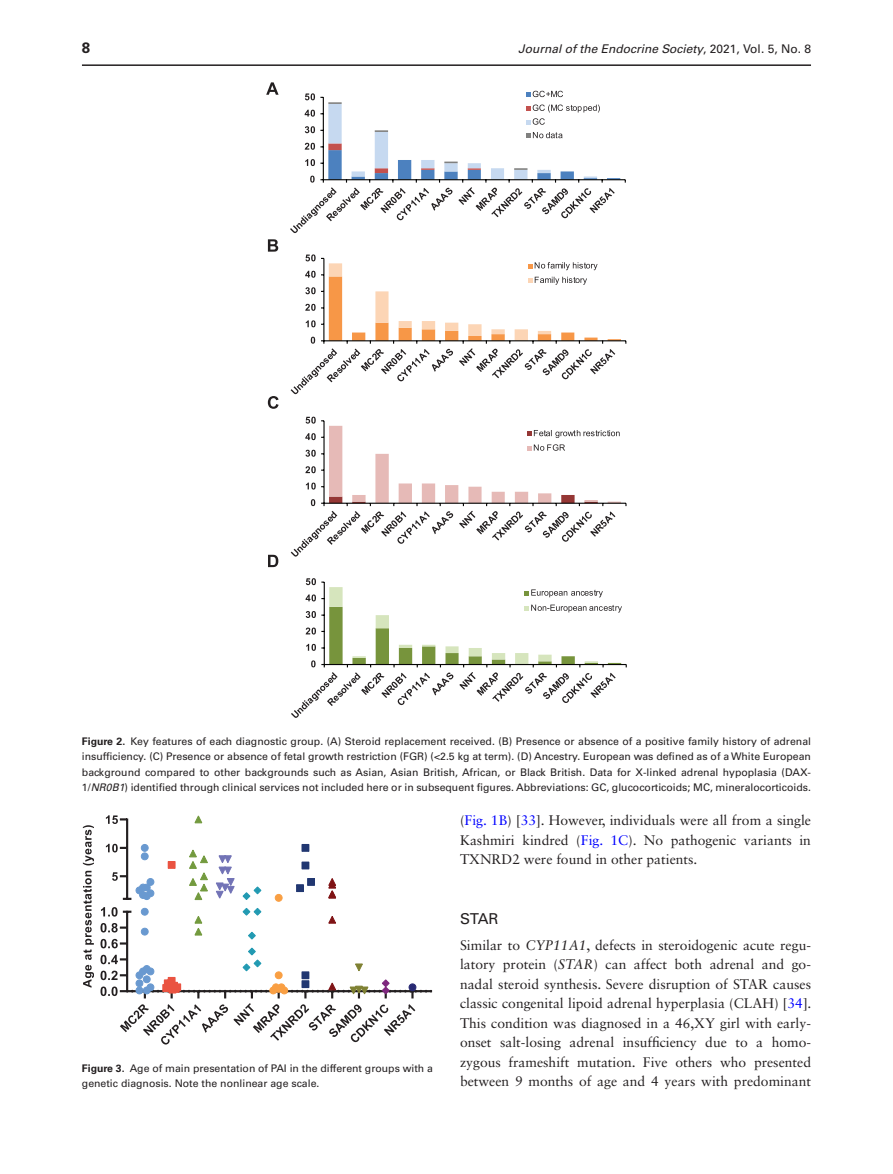
<style>
.page{position:relative;width:893px;height:1174px;background:#fff}
.page>*{position:absolute;margin:0;border:0;box-sizing:border-box;transform-origin:0 0}
.t1{font:15px "Univers LT Std";color:#231f20}
.t2{font:700 15px "Univers LT Std";color:#231f20}
.t3{font:13.8px/19.5px "Sabon LT Std";color:#231f20;text-align:justify}
.t4{font:italic 12px "Univers LT Std";color:#231f20}
.t5{font:10.5px/15.3px "Univers LT Std";color:#231f20;text-align:justify}
.s1{font-style:normal}
.s2{font-weight:700}
.s3{font-style:italic}
.s4{color:#00f}
</style>
<div class="page">
<hr style="left:82px;top:64px;width:729px;height:2px;background:#231f20">
<svg style="left:266px;top:82px;width:13px;height:13px"></svg>
<svg style="left:268px;top:239px;width:10px;height:13px"></svg>
<svg style="left:268px;top:396px;width:11px;height:13px"></svg>
<svg style="left:268px;top:555px;width:10px;height:12px"></svg>
<svg style="left:290px;top:91px;width:336px;height:142px"></svg>
<svg style="left:291px;top:254px;width:335px;height:140px"></svg>
<svg style="left:291px;top:416px;width:335px;height:140px"></svg>
<svg style="left:291px;top:578px;width:336px;height:140px"></svg>
<hr style="left:126px;top:818px;width:2px;height:81px;background:#231f20">
<svg style="left:123px;top:897px;width:8px;height:3px"></svg>
<svg style="left:112px;top:872px;width:15px;height:8px"></svg>
<svg style="left:106px;top:843px;width:21px;height:9px"></svg>
<svg style="left:106px;top:815px;width:21px;height:9px"></svg>
<svg style="left:328px;top:878px;width:8px;height:20px"></svg>
<div style="left:302px;top:844px;width:7px;height:7px;background:#213771"></div>
<div style="left:308px;top:878px;width:6px;height:7px;background:#213771"></div>
<div style="left:307px;top:878px;width:8px;height:7px;border:1px solid #213771"></div>
<div style="left:297px;top:884px;width:6px;height:7px;background:#213771"></div>
<div style="left:296px;top:884px;width:8px;height:7px;border:1px solid #213771"></div>
<div style="left:302px;top:862px;width:7px;height:7px;background:#213771"></div>
<div style="left:275px;top:894px;width:7px;height:7px;background:#f99f43;border-radius:50%"></div>
<div style="left:275px;top:894px;width:7px;height:7px;border:1px solid #f99f43;border-radius:50%"></div>
<svg style="left:242px;top:886px;width:20px;height:14px"></svg>
<svg style="left:216px;top:855px;width:19px;height:44px"></svg>
<svg style="left:100px;top:907px;width:332px;height:137px"></svg>
<svg style="left:194px;top:815px;width:9px;height:8px"></svg>
<svg style="left:189px;top:849px;width:19px;height:51px"></svg>
<div style="left:163px;top:984px;width:7px;height:7px;background:#ea5341"></div>
<div style="left:174px;top:983px;width:7px;height:8px;border:1px solid #ea5341"></div>
<div style="left:172px;top:985px;width:7px;height:7px;background:#ea5341"></div>
<div style="left:169px;top:986px;width:7px;height:7px;background:#ea5341"></div>
<div style="left:171px;top:982px;width:7px;height:7px;background:#ea5341"></div>
<div style="left:164px;top:979px;width:7px;height:7px;background:#ea5341"></div>
<div style="left:164px;top:979px;width:7px;height:8px;border:1px solid #ea5341"></div>
<div style="left:168px;top:977px;width:7px;height:7px;background:#ea5341"></div>
<div style="left:168px;top:861px;width:7px;height:7px;background:#ea5341"></div>
<div style="left:141px;top:908px;width:7px;height:7px;background:#6999d0;border-radius:50%"></div>
<div style="left:141px;top:908px;width:7px;height:7px;border:1px solid #6999d0;border-radius:50%"></div>
<div style="left:139px;top:967px;width:8px;height:8px;background:#6999d0;border:1px solid #6999d0;border-radius:50%"></div>
<div style="left:143px;top:986px;width:7px;height:8px;background:#6999d0;border:1px solid #6999d0;border-radius:50%"></div>
<div style="left:136px;top:986px;width:7px;height:8px;background:#6999d0;border:1px solid #6999d0;border-radius:50%"></div>
<div style="left:143px;top:975px;width:7px;height:8px;background:#6999d0;border:1px solid #6999d0;border-radius:50%"></div>
<div style="left:141px;top:928px;width:7px;height:7px;background:#6999d0;border-radius:50%"></div>
<div style="left:141px;top:928px;width:7px;height:7px;border:1px solid #6999d0;border-radius:50%"></div>
<div style="left:136px;top:979px;width:7px;height:8px;background:#6999d0;border:1px solid #6999d0;border-radius:50%"></div>
<div style="left:147px;top:983px;width:7px;height:8px;background:#6999d0;border:1px solid #6999d0;border-radius:50%"></div>
<div style="left:147px;top:967px;width:7px;height:8px;background:#6999d0;border:1px solid #6999d0;border-radius:50%"></div>
<div style="left:143px;top:965px;width:7px;height:7px;background:#6999d0;border:1px solid #6999d0;border-radius:50%"></div>
<div style="left:136px;top:971px;width:7px;height:8px;background:#6999d0;border:1px solid #6999d0;border-radius:50%"></div>
<div style="left:140px;top:891px;width:6px;height:7px;background:#6999d0;border-radius:50%"></div>
<div style="left:139px;top:891px;width:8px;height:7px;border:1px solid #6999d0;border-radius:50%"></div>
<div style="left:143px;top:892px;width:7px;height:7px;background:#6999d0;border:1px solid #6999d0;border-radius:50%"></div>
<div style="left:136px;top:886px;width:7px;height:8px;background:#6999d0;border:1px solid #6999d0;border-radius:50%"></div>
<div style="left:143px;top:884px;width:7px;height:7px;background:#6999d0;border:1px solid #6999d0;border-radius:50%"></div>
<div style="left:147px;top:878px;width:7px;height:7px;background:#6999d0;border:1px solid #6999d0;border-radius:50%"></div>
<div style="left:141px;top:844px;width:7px;height:7px;background:#6999d0;border-radius:50%"></div>
<div style="left:141px;top:844px;width:7px;height:7px;border:1px solid #6999d0;border-radius:50%"></div>
<div style="left:139px;top:884px;width:8px;height:7px;background:#6999d0;border:1px solid #6999d0;border-radius:50%"></div>
<div style="left:147px;top:889px;width:7px;height:8px;background:#6999d0;border:1px solid #6999d0;border-radius:50%"></div>
<div style="left:141px;top:853px;width:7px;height:6px;background:#6999d0;border-radius:50%"></div>
<div style="left:141px;top:852px;width:7px;height:8px;border:1px solid #6999d0;border-radius:50%"></div>
<svg style="left:83px;top:825px;width:11px;height:162px"></svg>
<h1 class="t2" style="left:82px;top:39px;width:10px">8</h1>
<p class="t4" style="left:518px;top:42px;width:294px">Journal of the Endocrine Society<span class="s1">, 2021, Vol. 5, No. 8</span></p>
<p class="t5" style="left:82px;top:733px;width:731px"><span class="s2">Figure 2.</span> Key features of each diagnostic group. (A) Steroid replacement received. (B) Presence or absence of a positive family history of adrenal insufficiency. (C) Presence or absence of fetal growth restriction (FGR) (&lt;2.5 kg at term). (D) Ancestry. European was defined as of a White European background compared to other backgrounds such as Asian, Asian British, African, or Black British. Data for X-linked adrenal hypoplasia (DAX-1/<span class="s3">NR0B1</span>) identified through clinical services not included here or in subsequent figures. Abbreviations: GC, glucocorticoids; MC, mineralocorticoids.</p>
<p class="t5" style="left:82px;top:1060px;width:353px"><span class="s2">Figure 3.</span> Age of main presentation of PAI in the different groups with a genetic diagnosis. Note the nonlinear age scale.</p>
<h2 class="t3" style="left:460px;top:810px;width:353px">(<span class="s4">Fig. 1B</span>) [<span class="s4">33</span>]. However, individuals were all from a single Kashmiri kindred (<span class="s4">Fig. 1C</span>). No pathogenic variants in TXNRD2 were found in other patients.</h2>
<h1 class="t1" style="left:460px;top:910px;width:40px">STAR</h1>
<p class="t3" style="left:460px;top:935px;width:353px">Similar to <span class="s3">CYP11A1</span>, defects in steroidogenic acute regu&shy;latory protein (<span class="s3">STAR</span>) can affect both adrenal and go&shy;nadal steroid synthesis. Severe disruption of STAR causes classic congenital lipoid adrenal hyperplasia (CLAH) [<span class="s4">34</span>].<br>This condition was diagnosed in a 46,XY girl with early&shy;onset salt-losing adrenal insufficiency due to a homo&shy;zygous frameshift mutation. Five others who presented between 9 months of age and 4 years with predominant</p>
</div>
